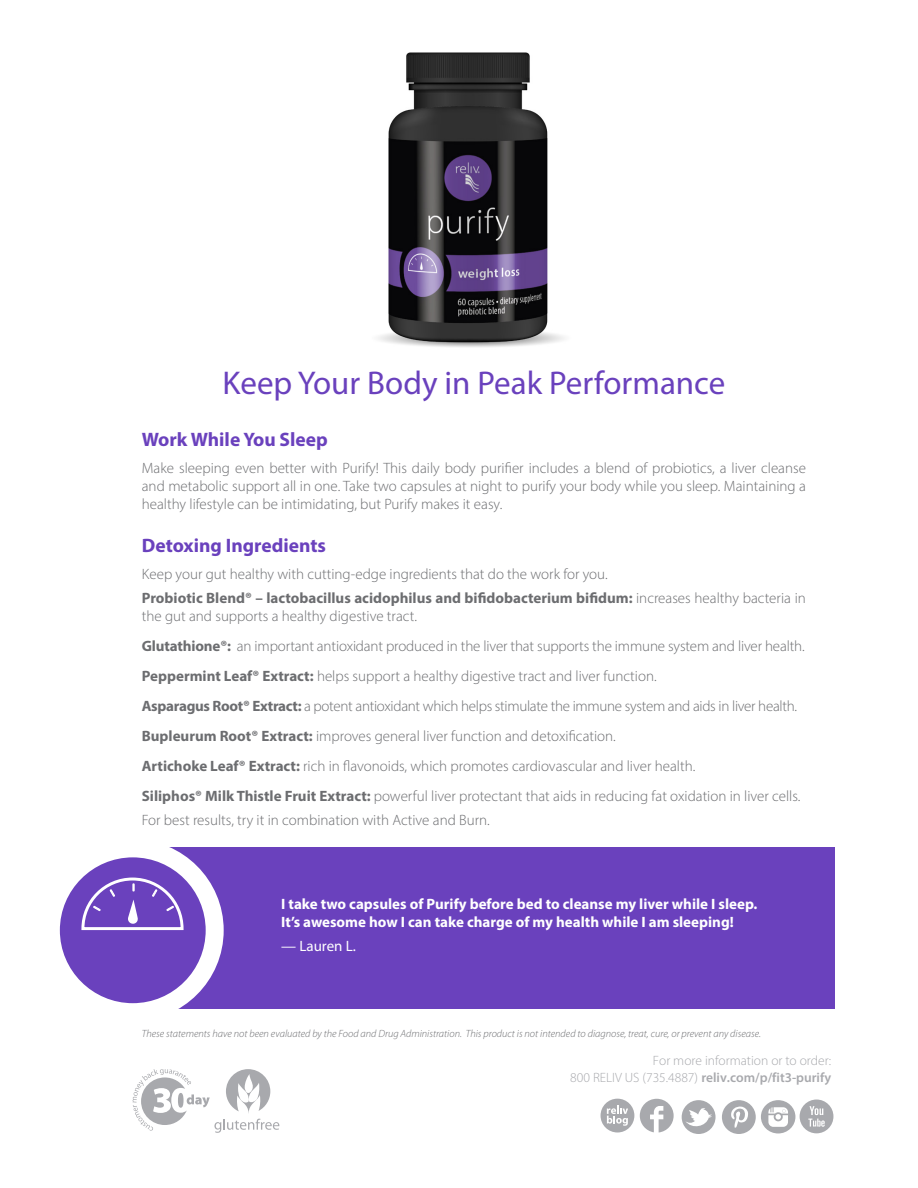
<style>
.page{position:relative;width:918px;height:1188px;background:#fff}
.page>*{position:absolute;margin:0;border:0;box-sizing:border-box;transform-origin:0 0}
.t1{font:33px "Myriad Pro";color:#6a41bd}
.bullets{font:700 19.5px "Myriad Pro";color:#6a41bd}
.bullets-2{font:300 15px/18px "Myriad Pro";color:#6c6d70;text-align:justify}
.bullets-3{font:700 15px/18px "Myriad Pro";color:#6c6d70}
.text{font:700 15px/18px "Myriad Pro";color:#fff}
.bullets-4{font:300 15px "Myriad Pro";letter-spacing:-.02em;color:#6c6d70}
.text-2{font:15px "Myriad Pro";color:#fff}
.t2{font:300 13.5px/16.5px "Myriad Pro";color:#a8a9ad;text-align:right}
.body{font:italic 300 10.5px "Myriad Pro";color:#6c6d70}
.s1{font-weight:300}
.s2{font-weight:700}
.s3{font-weight:600}
</style>
<div class="page">
<svg style="left:133px;top:1069px;width:146px;height:64px"></svg>
<img style="left:378px;top:52px;width:186px;height:295px">
<div style="left:601px;top:1099px;width:33px;height:33px;background:#a8a9ad;border-radius:50%"></div>
<svg style="left:607px;top:1105px;width:21px;height:21px"></svg>
<svg style="left:640px;top:1099px;width:34px;height:34px"></svg>
<div style="left:682px;top:1100px;width:34px;height:34px;background:#a8a9ad;border-radius:50%"></div>
<svg style="left:685px;top:1108px;width:27px;height:22px"></svg>
<div style="left:722px;top:1100px;width:34px;height:34px;background:#a8a9ad;border-radius:50%"></div>
<svg style="left:731px;top:1106px;width:17px;height:22px"></svg>
<div style="left:800px;top:1100px;width:33px;height:33px;background:#a8a9ad;border-radius:50%"></div>
<svg style="left:808px;top:1106px;width:17px;height:21px"></svg>
<div style="left:761px;top:1100px;width:34px;height:33px;background:#a8a9ad;border-radius:50%"></div>
<svg style="left:768px;top:1107px;width:20px;height:20px"></svg>
<div style="left:124px;top:847px;width:711px;height:162px;background:#6a41bd"></div>
<svg style="left:51px;top:848px;width:164px;height:164px"></svg>
<div style="left:42px;top:839px;width:182px;height:182px;border:18px solid #fff;border-radius:50%"></div>
<svg style="left:80px;top:876px;width:105px;height:56px"></svg>
<p class="t1" style="left:223px;top:363px;width:504px">Keep Your Body in Peak Performance</p>
<p class="bullets" style="left:142px;top:427px;width:187px">Work While You Sleep</p>
<p class="bullets-2" style="left:142px;top:459px;width:666px">Make sleeping even better with Purify! This daily body purifier includes a blend of probiotics, a liver cleanse and metabolic support all in one. Take two capsules at night to purify your body while you sleep. Maintaining a healthy lifestyle can be intimidating, but Purify makes it easy.</p>
<p class="bullets" style="left:142px;top:533px;width:186px">Detoxing Ingredients</p>
<p class="bullets-2" style="left:142px;top:565px;width:467px">Keep your gut healthy with cutting-edge ingredients that do the work for you.</p>
<p class="bullets-3" style="left:142px;top:588px;width:666px">Probiotic Blend® – lactobacillus acidophilus and bifidobacterium bifidum: <span class="s1">increases healthy bacteria in the gut and supports a healthy digestive tract.</span></p>
<p class="bullets-2" style="left:142px;top:637px;width:664px"><span class="s2">Glutathione®:</span> an important antioxidant produced in the liver that supports the immune system and liver health.</p>
<p class="bullets-2" style="left:142px;top:667px;width:516px"><span class="s2">Peppermint Leaf® Extract:</span> helps support a healthy digestive tract and liver function.</p>
<p class="bullets-4" style="left:142px;top:697px;width:657px"><span class="s2">Asparagus Root® Extract:</span> a potent antioxidant which helps stimulate the immune system and aids in liver health.</p>
<p class="bullets-2" style="left:142px;top:727px;width:476px"><span class="s2">Bupleurum Root® Extract:</span> improves general liver function and detoxification.</p>
<p class="bullets-2" style="left:142px;top:757px;width:555px"><span class="s2">Artichoke Leaf® Extract:</span> rich in flavonoids, which promotes cardiovascular and liver health.</p>
<p class="bullets-2" style="left:142px;top:787px;width:660px"><span class="s2">Siliphos® Milk Thistle Fruit Extract:</span> powerful liver protectant that aids in reducing fat oxidation in liver cells.</p>
<p class="bullets-2" style="left:142px;top:811px;width:350px">For best results, try it in combination with Active and Burn.</p>
<p class="text" style="left:281px;top:895px;width:478px">I take two capsules of Purify before bed to cleanse my liver while I sleep.<br>It’s awesome how I can take charge of my health while I am sleeping!</p>
<p class="text-2" style="left:281px;top:937px;width:76px">— Lauren L.</p>
<p class="body" style="left:142px;top:1027px;width:621px">These statements have not been evaluated by the Food and Drug Administration. This product is not intended to diagnose, treat, cure, or prevent any disease.</p>
<p class="t2" style="left:570px;top:1052px;width:262px">For more information or to order:<br>800 RELIV US (735.4887) <span class="s3">reliv.com/p/fit3-purify</span></p>
</div>
